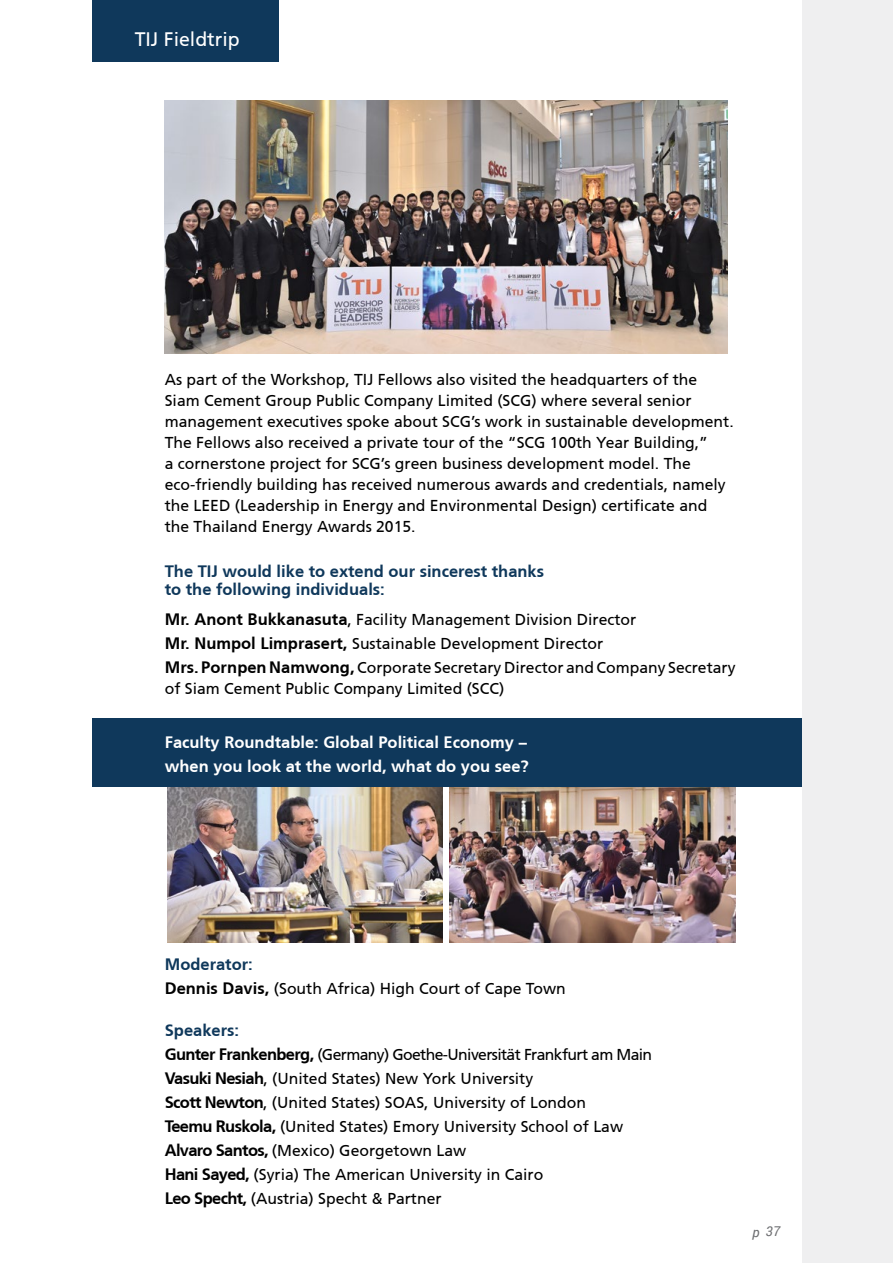
<style>
.page{position:relative;width:893px;height:1263px;background:#fff}
.page>*{position:absolute;margin:0;border:0;box-sizing:border-box;transform-origin:0 0}
.t1{font:19.5px "Frutiger CE";color:#fff}
.t2{font:700 16.5px/18px "Frutiger CE";color:#0f385b}
.t3{font:700 16.5px/24px "Frutiger CE";color:#fff}
.t4{font:15.75px/24px "Frutiger CE";color:#000}
.t5{font:italic 13.5px "Roboto";color:#6d6e71}
.s1{font-weight:700;font-size:16.5px}
</style>
<div class="page">
<img style="left:164px;top:101px;width:563px;height:253px">
<img style="left:450px;top:786px;width:285px;height:156px">
<img style="left:167px;top:786px;width:275px;height:156px">
<div style="left:92px;top:0;width:186px;height:62px;background:#0f385b"></div>
<div style="left:92px;top:718px;width:710px;height:68px;background:#0f385b"></div>
<div style="left:803px;top:0;width:90px;height:1263px;background:#efeff0"></div>
<p class="t1" style="left:135px;top:28px;width:107px">TIJ Fieldtrip</p>
<p class="t4" style="left:165px;top:369px;width:570px;line-height:21px">As part of the Workshop, TIJ Fellows also visited the headquarters of the Siam Cement Group Public Company Limited (SCG) where several senior management executives spoke about SCG’s work in sustainable development.<br>The Fellows also received a private tour of the “SCG 100th Year Building,”<br>a cornerstone project for SCG’s green business development model. The eco-friendly building has received numerous awards and credentials, namely the LEED (Leadership in Energy and Environmental Design) certificate and the Thailand Energy Awards 2015.</p>
<p class="t2" style="left:165px;top:562px;width:381px">The TIJ would like to extend our sincerest thanks to the following individuals:</p>
<p class="t4" style="left:165px;top:607px;width:572px"><span class="s1">Mr. Anont Bukkanasuta</span>, Facility Management Division Director<br><span class="s1">Mr. Numpol Limprasert,</span> Sustainable Development Director<br><span class="s1">Mrs. Pornpen Namwong,</span> Corporate Secretary Director and Company Secretary</p>
<p class="t4" style="left:165px;top:676px;width:341px">of Siam Cement Public Company Limited (SCC)</p>
<p class="t3" style="left:165px;top:730px;width:366px">Faculty Roundtable: Global Political Economy – when you look at the world, what do you see?</p>
<p class="t2" style="left:165px;top:955px;width:90px">Moderator:</p>
<p class="t4" style="left:165px;top:976px;width:403px"><span class="s1">Dennis Davis,</span> (South Africa) High Court of Cape Town</p>
<p class="t2" style="left:165px;top:1021px;width:76px">Speakers:</p>
<p class="t4" style="left:165px;top:1042px;width:489px"><span class="s1">Gunter Frankenberg,</span> (Germany) Goethe-Universität Frankfurt am Main <span class="s1">Vasuki Nesiah</span>, (United States) New York University<br><span class="s1">Scott Newton</span>, (United States) SOAS, University of London<br><span class="s1">Teemu Ruskola,</span> (United States) Emory University School of Law <span class="s1">Alvaro Santos,</span> (Mexico) Georgetown Law<br><span class="s1">Hani Sayed,</span> (Syria) The American University in Cairo<br><span class="s1">Leo Specht,</span> (Austria) Specht &amp; Partner</p>
<p class="t5" style="left:752px;top:1222px;width:29px">p 37</p>
</div>
